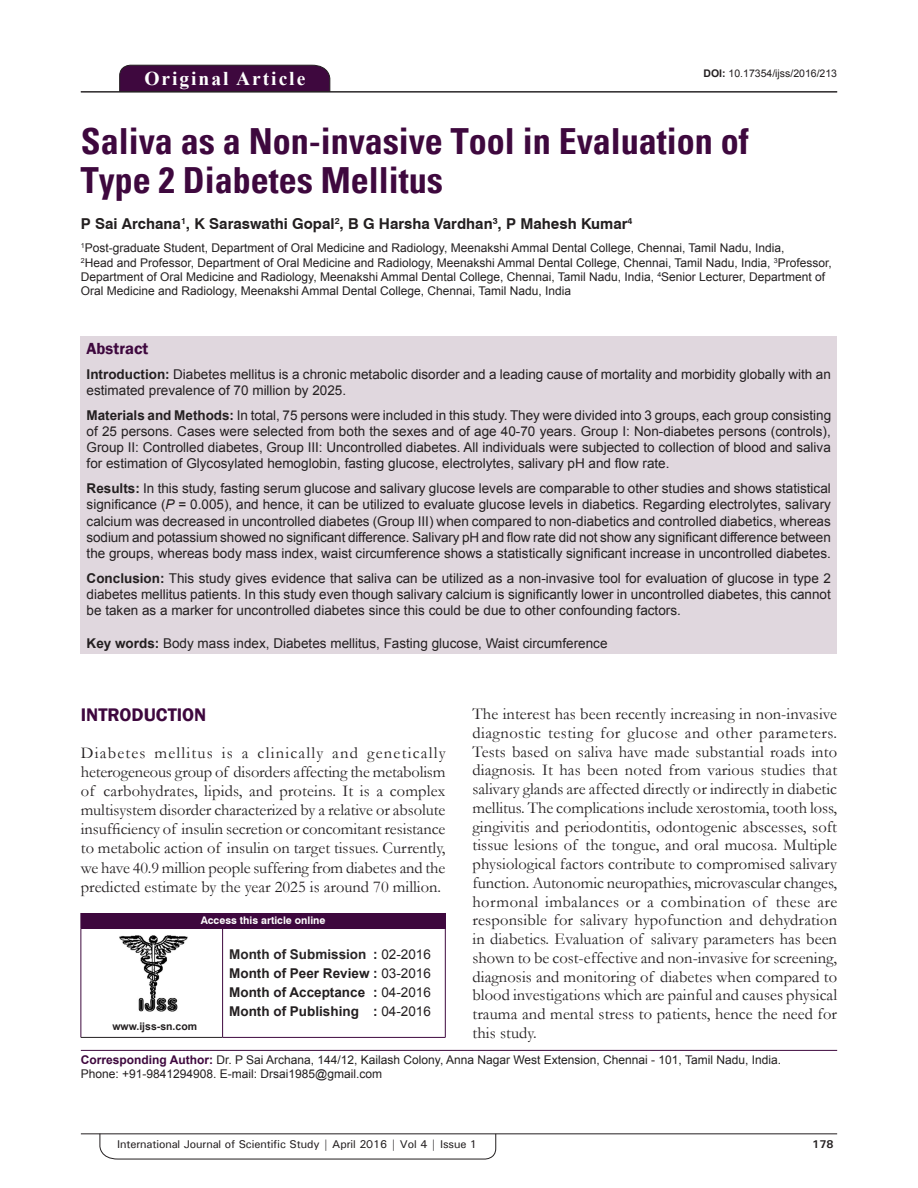
<style>
.page{position:relative;width:918px;height:1188px;background:#fff}
.page>*{position:absolute;margin:0;border:0;box-sizing:border-box;transform-origin:0 0}
.AT{font:700 condensed 36px/39px "Univers";color:#3e083e}
.AH{font:700 19.5px "Times New Roman";letter-spacing:.1em;color:#fff}
.t1{font:600 18.75px "Franklin Gothic";color:#3e083e}
.TX{font:16.5px/18.8px "Garamond";color:#231f20;text-align:justify}
.ABSH{font:600 16.5px "Franklin Gothic";color:#3e083e}
.AU{font:700 15px "Swiss 721 BT";color:#231f20}
.ABS{font:13.5px/16.2px "Arial";color:#231f20;text-align:justify}
.HIS{font:700 13.5px/18.8px "Arial";color:#231f20;text-align:justify}
.KWD{font:13.5px "Arial";color:#231f20}
.AFF{font:12px/14.4px "Arial";color:#231f20}
.ADD{font:12px/14.4px "Arial";color:#231f20}
.t2{font:500 11.25px "Univers";letter-spacing:-.01em;color:#231f20}
.t3{font:700 11.25px "Univers";color:#231f20}
.DOI{font:10.5px "Arial";color:#231f20}
.AAO{font:700 10.5px "Swiss 721 BT";color:#fff}
.Web{font:700 10.5px "Arial";color:#231f20}
.s1{font-weight:700}
.s2{font-style:italic}
.s3{color:#282526}
.s4{font-weight:400}
.s5{font-weight:700;color:#3e083e}
</style>
<div class="page">
<hr style="left:81px;top:1134px;width:756px;height:1px;background:#231f20">
<svg style="left:100px;top:1133px;width:396px;height:26px"></svg>
<div style="left:119px;top:65px;width:211px;height:26px;background:#3e083e"></div>
<hr style="left:81px;top:91px;width:756px;height:1px;background:#231f20">
<div style="left:81px;top:337px;width:756px;height:317px;background:#e0d7de"></div>
<img style="left:119px;top:935px;width:69px;height:76px">
<div style="left:81px;top:913px;width:364px;height:15px;background:#3e083e"></div>
<svg style="left:445px;top:913px;width:1px;height:15px"></svg>
<hr style="left:81px;top:928px;width:142px;height:1px;background:#3e083e">
<hr style="left:81px;top:928px;width:1px;height:109px;background:#3e083e">
<hr style="left:81px;top:1037px;width:142px;height:1px;background:#231f20">
<hr style="left:223px;top:928px;width:223px;height:1px;background:#3e083e">
<hr style="left:222px;top:928px;width:1px;height:109px;background:#3e083e">
<hr style="left:445px;top:928px;width:1px;height:109px;background:#3e083e">
<hr style="left:223px;top:1037px;width:223px;height:1px;background:#3e083e">
<hr style="left:81px;top:1050px;width:756px;height:1px;background:#3e083e">
<p class="AH" style="left:144px;top:64px;width:162px">Original Article</p>
<p class="DOI" style="left:703px;top:66px;width:135px"><span class="s1">DOI:</span> 10.17354/ijss/2016/213</p>
<p class="AT" style="left:81px;top:122px;width:669px">Saliva as a Non-invasive Tool in Evaluation of<br>Type 2 Diabetes Mellitus</p>
<p class="AU" style="left:81px;top:215px;width:553px">P Sai Archana<sup>1</sup>, K Saraswathi Gopal<sup>2</sup>, B G Harsha Vardhan<sup>3</sup>, P Mahesh Kumar<sup>4</sup></p>
<p class="AFF" style="left:81px;top:241px;width:753px"><sup>1</sup>Post-graduate Student, Department of Oral Medicine and Radiology, Meenakshi Ammal Dental College, Chennai, Tamil Nadu, India,<br><sup>2</sup>Head and Professor, Department of Oral Medicine and Radiology, Meenakshi Ammal Dental College, Chennai, Tamil Nadu, India, <sup>3</sup>Professor, Department of Oral Medicine and Radiology, Meenakshi Ammal Dental College, Chennai, Tamil Nadu, India, <sup>4</sup>Senior Lecturer, Department of Oral Medicine and Radiology, Meenakshi Ammal Dental College, Chennai, Tamil Nadu, India</p>
<p class="ABSH" style="left:87px;top:339px;width:63px">Abstract</p>
<p class="ABS" style="left:87px;top:366px;width:746px"><span class="s1">Introduction:</span> Diabetes mellitus is a chronic metabolic disorder and a leading cause of mortality and morbidity globally with an estimated prevalence of 70 million by 2025.</p>
<p class="ABS" style="left:87px;top:407px;width:746px"><span class="s1">Materials and Methods:</span> In total, 75 persons were included in this study. They were divided into 3 groups, each group consisting of 25 persons. Cases were selected from both the sexes and of age 40-70 years. Group I: Non-diabetes persons (controls), Group II: Controlled diabetes, Group III: Uncontrolled diabetes. All individuals were subjected to collection of blood and saliva for estimation of Glycosylated hemoglobin, fasting glucose, electrolytes, salivary pH and flow rate.</p>
<p class="ABS" style="left:87px;top:480px;width:746px"><span class="s1">Results:</span> In this study, fasting serum glucose and salivary glucose levels are comparable to other studies and shows statistical significance (<span class="s2">P</span> = 0.005), and hence, it can be utilized to evaluate glucose levels in diabetics. Regarding electrolytes, salivary calcium was decreased in uncontrolled diabetes (Group III) when compared to non-diabetics and controlled diabetics, whereas sodium and potassium showed no significant difference. Salivary pH and flow rate did not show any significant difference between the groups, whereas body mass index, waist circumference shows a statistically significant increase in uncontrolled diabetes.</p>
<p class="ABS" style="left:87px;top:570px;width:746px"><span class="s1">Conclusion:</span> This study gives evidence that saliva can be utilized as a non-invasive tool for evaluation of glucose in type 2 diabetes mellitus patients. In this study even though salivary calcium is significantly lower in uncontrolled diabetes, this cannot be taken as a marker for uncontrolled diabetes since this could be due to other confounding factors.</p>
<p class="KWD" style="left:87px;top:634px;width:522px"><span class="s1">Key words:</span> Body mass index, Diabetes mellitus, Fasting glucose, Waist circumference</p>
<p class="TX" style="left:473px;top:704px;width:366px">The interest has been recently increasing in non-invasive diagnostic testing for glucose and other parameters.<br>Tests based on saliva have made substantial roads into diagnosis. It has been noted from various studies that salivary glands are affected directly or indirectly in diabetic mellitus. The complications include xerostomia, tooth loss, gingivitis and periodontitis, odontogenic abscesses, soft tissue lesions of the tongue, and oral mucosa. Multiple physiological factors contribute to compromised salivary function. Autonomic neuropathies, microvascular changes, hormonal imbalances or a combination of these are responsible for salivary hypofunction and dehydration in diabetics. Evaluation of salivary parameters has been shown to be cost-effective and non-invasive for screening, diagnosis and monitoring of diabetes when compared to blood investigations which are painful and causes physical trauma and mental stress to patients, hence the need for this study.</p>
<h1 class="t1" style="left:81px;top:704px;width:127px">INTRODUCTION</h1>
<p class="TX" style="left:81px;top:743px;width:366px;line-height:19.2px">Diabetes mellitus is a clinically and genetically heterogeneous group of disorders affecting the metabolism of carbohydrates, lipids, and proteins. It is a complex multisystem disorder characterized by a relative or absolute insufficiency of insulin secretion or concomitant resistance to metabolic action of insulin on target tissues. Currently, we have 40.9 million people suffering from diabetes and the predicted estimate by the year 2025 is around 70 million.</p>
<p class="AAO" style="left:201px;top:914px;width:126px">Access this article online</p>
<p class="HIS" style="left:229px;top:945px;width:203px"><span class="s3">Month of Submission</span> : <span class="s4">02-2016<br></span>Month of Peer Review : <span class="s4">03-2016<br></span>Month of Acceptance : <span class="s4">04-2016<br></span>Month of Publishing : <span class="s4">04-2016</span></p>
<p class="ADD" style="left:81px;top:1052px;width:702px"><span class="s5">Corresponding Author:</span> Dr. P Sai Archana, 144/12, Kailash Colony, Anna Nagar West Extension, Chennai - 101, Tamil Nadu, India.<br>Phone: +91-9841294908. E-mail: Drsai1985@gmail.com</p>
<p class="Web" style="left:112px;top:1018px;width:86px">www.ijss-sn.com</p>
<p class="t2" style="left:117px;top:1137px;width:361px">International Journal of Scientific Study | April 2016 | Vol 4 | Issue 1</p>
<p class="t3" style="left:812px;top:1137px;width:23px">178</p>
</div>
